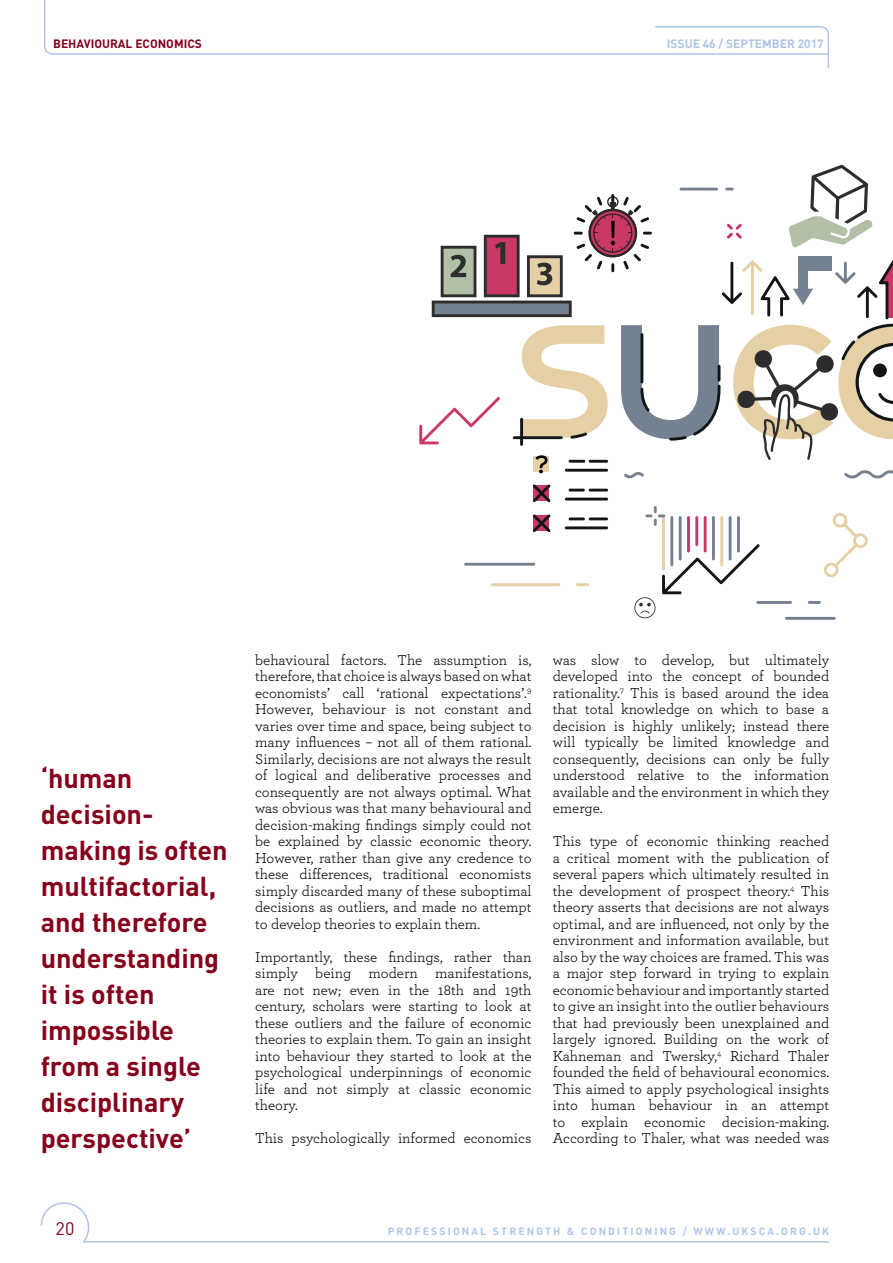
<style>
.page{position:relative;width:893px;height:1263px;background:#fff}
.page>*{position:absolute;margin:0;border:0;box-sizing:border-box;transform-origin:0 0}
.t1{font:700 27px/36px "DIN";color:#87001b}
.t2{font:18px "DIN";color:#87001b}
.t3{font:15px/16.5px "Archer";color:#000;text-align:justify}
.t4{font:700 12px "DIN";color:#aec5e7}
.t5{font:700 12px "DIN";color:#87001b}
.t6{font:700 10.5px "DIN";letter-spacing:.2em;color:#aec5e7}
</style>
<div class="page">
<svg style="left:40px;top:1202px;width:790px;height:41px"></svg>
<svg style="left:43px;top:0;width:787px;height:69px"></svg>
<svg style="left:419px;top:397px;width:81px;height:47px"></svg>
<div style="left:433px;top:302px;width:137px;height:14px;background:#738190"></div>
<div style="left:432px;top:301px;width:140px;height:16px;border:3px solid #2d2d2d"></div>
<div style="left:485px;top:236px;width:33px;height:60px;background:#ca3864"></div>
<div style="left:484px;top:235px;width:36px;height:62px;border:3px solid #2d2d2d"></div>
<div style="left:442px;top:247px;width:33px;height:49px;background:#b1c0a7"></div>
<div style="left:441px;top:246px;width:35px;height:51px;border:3px solid #2d2d2d"></div>
<svg style="left:451px;top:255px;width:15px;height:22px"></svg>
<svg style="left:495px;top:242px;width:10px;height:22px"></svg>
<hr style="left:491px;top:583px;width:69px;height:3px;background:#e5cfa5">
<hr style="left:464px;top:563px;width:71px;height:3px;background:#738190">
<hr style="left:785px;top:617px;width:51px;height:3px;background:#738190">
<svg style="left:513px;top:165px;width:380px;height:453px"></svg>
<p class="t5" style="left:53px;top:36px;width:150px">BEHAVIOURAL ECONOM ICS</p>
<p class="t4" style="left:667px;top:36px;width:158px">ISSUE 46 / SEPTEMBER 2017</p>
<h1 class="t1" style="left:41px;top:759px;width:188px">‘human decision&shy;making is often multifactorial, and therefore understanding it is often impossible from a single disciplinary perspective’</h1>
<p class="t3" style="left:255px;top:651px;width:278px">behavioural factors. The assumption is, therefore, that choice is always based on what economists’ call ‘rational expectations’.<sup>9<br></sup>However, behaviour is not constant and varies over time and space, being subject to many influences – not all of them rational.<br>Similarly, decisions are not always the result of logical and deliberative processes and consequently are not always optimal. What was obvious was that many behavioural and decision-making findings simply could not be explained by classic economic theory.<br>However, rather than give any credence to these differences, traditional economists simply discarded many of these suboptimal decisions as outliers, and made no attempt to develop theories to explain them.</p>
<p class="t3" style="left:255px;top:948px;width:278px">Importantly, these findings, rather than simply being modern manifestations, are not new; even in the 18th and 19th century, scholars were starting to look at these outliers and the failure of economic theories to explain them. To gain an insight into behaviour they started to look at the psychological underpinnings of economic life and not simply at classic economic theory.</p>
<p class="t3" style="left:255px;top:1129px;width:278px">This psychologically informed economics</p>
<p class="t3" style="left:553px;top:651px;width:278px">was slow to develop, but ultimately developed into the concept of bounded rationality.<sup>7</sup> This is based around the idea that total knowledge on which to base a decision is highly unlikely; instead there will typically be limited knowledge and consequently, decisions can only be fully understood relative to the information available and the environment in which they emerge.</p>
<p class="t3" style="left:553px;top:832px;width:278px">This type of economic thinking reached a critical moment with the publication of several papers which ultimately resulted in the development of prospect theory.<sup>4</sup> This theory asserts that decisions are not always optimal, and are influenced, not only by the environment and information available, but also by the way choices are framed. This was a major step forward in trying to explain economic behaviour and importantly started to give an insight into the outlier behaviours that had previously been unexplained and largely ignored. Building on the work of Kahneman and Twersky,<sup>4</sup> Richard Thaler founded the field of behavioural economics.<br>This aimed to apply psychological insights into human behaviour in an attempt to explain economic decision-making.<br>According to Thaler, what was needed was</p>
<p class="t2" style="left:56px;top:1217px;width:20px">20</p>
<p class="t6" style="left:388px;top:1225px;width:443px">PROFESSIONAL STRENGTH &amp; CONDITIONING / WWW.UKSCA.ORG.UK</p>
</div>
